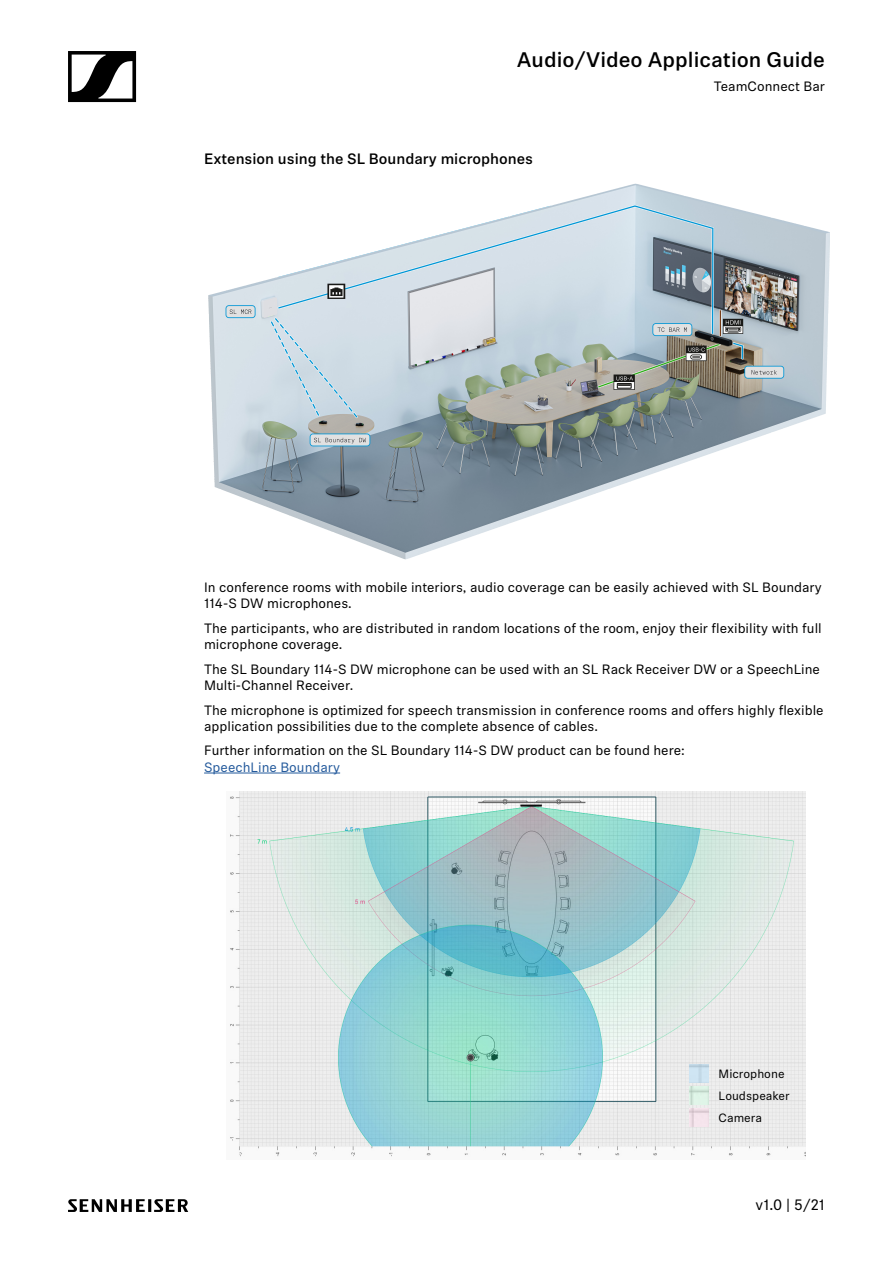
<style>
.page{position:relative;width:893px;height:1263px;background:#fff}
.page>*{position:absolute;margin:0;border:0;box-sizing:border-box;transform-origin:0 0}
.t1{font:500 21px "Sennheiser Neue";color:#000}
.t2{font:500 15px "Sennheiser Neue";color:#000}
.t3{font:15px "Sennheiser Neue";color:#000}
.t4{font:13.5px/16.2px "Sennheiser Neue";color:#000}
.t5{font:13.5px "Sennheiser Neue";color:#245a9c}
.t6{font:12px/22px "Sennheiser Neue";color:#000}
</style>
<div class="page">
<svg style="left:68px;top:51px;width:68px;height:51px"></svg>
<svg style="left:68px;top:1199px;width:120px;height:13px"></svg>
<hr style="left:204px;top:773px;width:136px;height:1px;background:#245a9c">
<img style="left:208px;top:183px;width:621px;height:377px">
<img style="left:230px;top:792px;width:576px;height:365px">
<img style="left:690px;top:1064px;width:18px;height:19px">
<img style="left:690px;top:1086px;width:18px;height:19px">
<img style="left:690px;top:1108px;width:18px;height:19px">
<h1 class="t1" style="left:517px;top:45px;width:310px">Audio/Video Application Guide</h1>
<p class="t4" style="left:714px;top:78px;width:113px">TeamConnect Bar</p>
<p class="t2" style="left:204px;top:149px;width:331px">Extension using the SL Boundary microphones</p>
<p class="t4" style="left:204px;top:578px;width:619px">In conference rooms with mobile interiors, audio coverage can be easily achieved with SL Boundary<br>114-S DW microphones.</p>
<p class="t4" style="left:204px;top:619px;width:619px">The participants, who are distributed in random locations of the room, enjoy their flexibility with full microphone coverage.</p>
<p class="t4" style="left:204px;top:660px;width:617px">The SL Boundary 114-S DW microphone can be used with an SL Rack Receiver DW or a SpeechLine<br>Multi-Channel Receiver.</p>
<p class="t4" style="left:204px;top:701px;width:621px">The microphone is optimized for speech transmission in conference rooms and offers highly flexible application possibilities due to the complete absence of cables.</p>
<p class="t4" style="left:204px;top:742px;width:482px">Further information on the SL Boundary 114-S DW product can be found here:</p>
<p class="t5" style="left:204px;top:758px;width:138px">SpeechLine Boundary</p>
<p class="t6" style="left:719px;top:1062px;width:73px">Microphone<br>Loudspeaker<br>Camera</p>
<p class="t3" style="left:755px;top:1195px;width:71px">v1.0 | 5/21</p>
</div>
